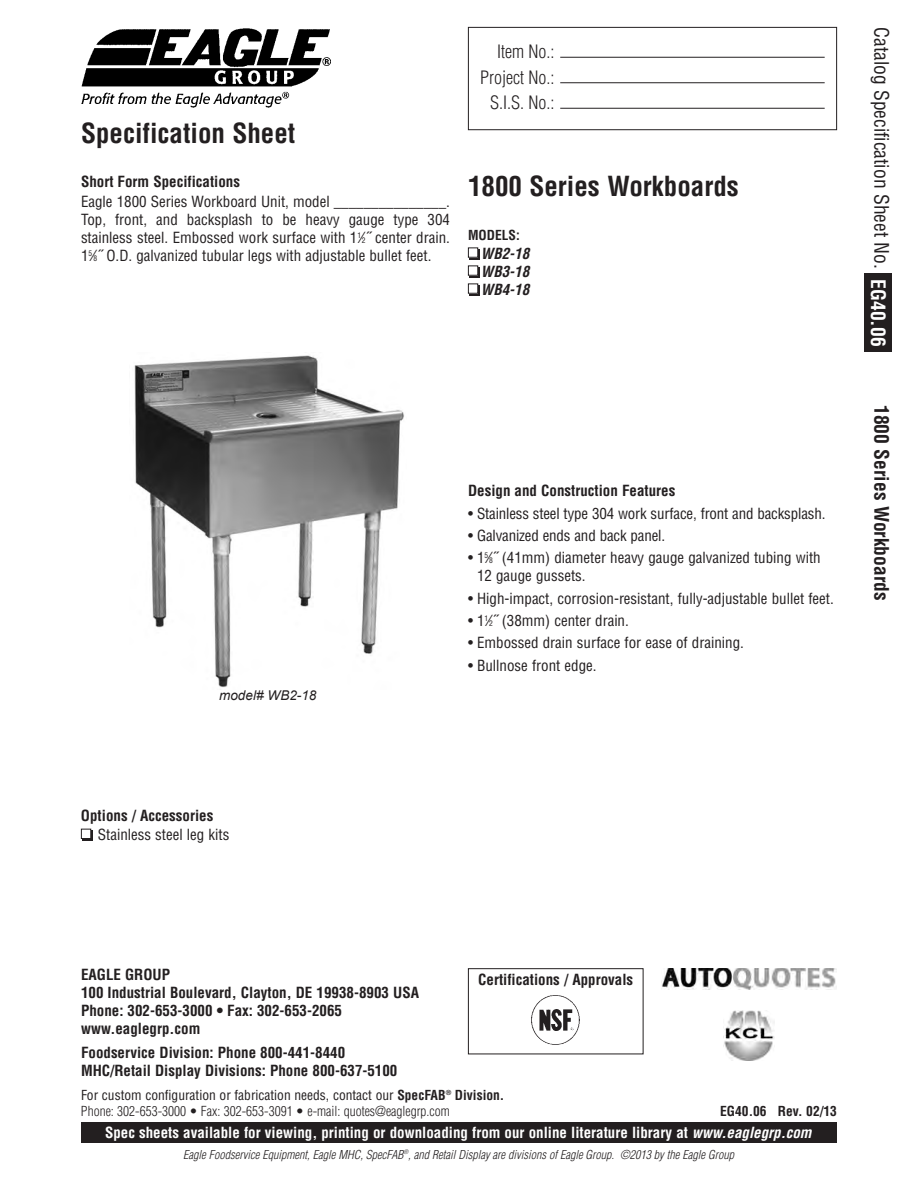
<style>
.page{position:relative;width:918px;height:1188px;background:#fff}
.page>*{position:absolute;margin:0;border:0;box-sizing:border-box;transform-origin:0 0}
.t1{font:700 condensed 27px "Helvetica";color:#231f20}
.t2{font:condensed 19.5px "Helvetica";color:#231f20}
.t3{font:700 condensed 19.5px "Helvetica";color:#231f20}
.t4{font:300 condensed 18px/25.5px "Helvetica";color:#231f20;text-align:right}
.t5{font:condensed 15px/18px "Helvetica";color:#231f20;text-align:justify}
.t6{font:700 condensed 15px/18px "Helvetica";color:#231f20}
.t7{font:700 condensed 15px "Helvetica";color:#fff}
.t8{font:italic 700 condensed 15px/18px "Helvetica";color:#231f20;text-align:justify}
.t9{font:300 condensed 13.5px/16.2px "Helvetica";color:#231f20}
.t10{font:700 condensed 13.5px "Helvetica";color:#231f20}
.t11{font:italic 13.5px "Arial";color:#231f20}
.t12{font:italic 300 condensed 12px "Helvetica";color:#231f20}
.s1{font-size:7.5px}
.s2{font-weight:700;color:#fff}
.s3{font-weight:400}
.s4{font-weight:700}
.s5{font-style:italic}
</style>
<div class="page">
<div style="left:864px;top:274px;width:28px;height:78px;background:#231f20"></div>
<div style="left:468px;top:27px;width:369px;height:103px;border:1px solid #231f20"></div>
<hr style="left:560px;top:82px;width:265px;height:1px;background:#231f20">
<hr style="left:560px;top:57px;width:265px;height:1px;background:#231f20">
<hr style="left:560px;top:108px;width:265px;height:1px;background:#231f20">
<img style="left:81px;top:28px;width:250px;height:79px">
<div style="left:81px;top:1122px;width:756px;height:21px;background:#231f20"></div>
<div style="left:82px;top:830px;width:11px;height:10px;background:#231f20"></div>
<div style="left:81px;top:829px;width:10px;height:9px;background:#fff"></div>
<div style="left:81px;top:829px;width:10px;height:10px;border:1px solid #231f20"></div>
<img style="left:724px;top:1011px;width:51px;height:49px">
<img style="left:662px;top:968px;width:175px;height:22px">
<div style="left:470px;top:249px;width:10px;height:10px;background:#231f20"></div>
<div style="left:468px;top:248px;width:10px;height:9px;background:#fff"></div>
<div style="left:468px;top:248px;width:10px;height:10px;border:1px solid #231f20"></div>
<div style="left:470px;top:267px;width:10px;height:10px;background:#231f20"></div>
<div style="left:468px;top:266px;width:10px;height:9px;background:#fff"></div>
<div style="left:468px;top:266px;width:10px;height:10px;border:1px solid #231f20"></div>
<div style="left:470px;top:285px;width:10px;height:10px;background:#231f20"></div>
<div style="left:468px;top:284px;width:10px;height:9px;background:#fff"></div>
<div style="left:468px;top:284px;width:10px;height:10px;border:1px solid #231f20"></div>
<img style="left:134px;top:355px;width:270px;height:333px">
<div style="left:468px;top:968px;width:175px;height:86px;border:1px solid #231f20"></div>
<img style="left:531px;top:994px;width:50px;height:51px;border-radius:50%">
<h1 class="t1" style="left:81px;top:117px;width:216px">Specification Sheet</h1>
<p class="t6" style="left:81px;top:172px;width:161px">Short Form Specifications</p>
<p class="t5" style="left:81px;top:192px;width:371px">Eagle 1800 Series Workboard Unit, model _______________.<br>Top, front, and backsplash to be heavy gauge type 304 stainless steel. Embossed work surface with 1<sup>1</sup>⁄<span class="s1">2</span>˝ center drain.<br>1<sup>5</sup>⁄<span class="s1">8</span>˝ O.D. galvanized tubular legs with adjustable bullet feet.</p>
<p class="t4" style="left:480px;top:39px;width:76px">Item No.:<br>Project No.:<br>S.I.S. No.:</p>
<h1 class="t1" style="left:468px;top:170px;width:272px">1800 Series Workboards</h1>
<p class="t10" style="left:468px;top:227px;width:53px">MODELS:</p>
<p class="t8" style="left:481px;top:244px;width:50px">WB2-18<br>WB3-18<br>WB4-18</p>
<p class="t11" style="left:219px;top:687px;width:99px">model# WB2-18</p>
<p class="t6" style="left:468px;top:482px;width:209px">Design and Construction Features</p>
<p class="t5" style="left:468px;top:504px;width:359px">• Stainless steel type 304 work surface, front and backsplash.</p>
<p class="t5" style="left:468px;top:526px;width:199px">• Galvanized ends and back panel.</p>
<p class="t5" style="left:477px;top:549px;width:345px;text-indent:-9px">• 1<sup>5</sup>⁄<span class="s1">8</span>˝ (41mm) diameter heavy gauge galvanized tubing with<br>12 gauge gussets.</p>
<p class="t5" style="left:468px;top:589px;width:367px">• High-impact, corrosion-resistant, fully-adjustable bullet feet.</p>
<p class="t5" style="left:468px;top:611px;width:162px">• 1<sup>1</sup>⁄<span class="s1">2</span>˝ (38mm) center drain.</p>
<p class="t5" style="left:468px;top:634px;width:278px">• Embossed drain surface for ease of draining.</p>
<p class="t5" style="left:468px;top:656px;width:130px">• Bullnose front edge.</p>
<h2 class="t2" style="left:894px;top:27px;width:321px;rotate:90deg">Catalog Specification Sheet No. <span class="s2">EG40.06</span></h2>
<h2 class="t3" style="left:893px;top:405px;width:197px;rotate:90deg">1800 Series Workboards</h2>
<p class="t6" style="left:81px;top:807px;width:134px">Options / Accessories</p>
<p class="t5" style="left:98px;top:825px;width:133px">Stainless steel leg kits</p>
<p class="t6" style="left:81px;top:965px;width:340px">EAGLE GROUP<br>100 Industrial Boulevard, Clayton, DE 19938-8903 USA<br>Phone: 302-653-3000 • Fax: 302-653-2065 www.eaglegrp.com</p>
<p class="t6" style="left:81px;top:1044px;width:318px">Foodservice Division: Phone 800-441-8440<br>MHC/Retail Display Divisions: Phone 800-637-5100</p>
<p class="t6" style="left:478px;top:970px;width:156px">Certifications / Approvals</p>
<p class="t9" style="left:81px;top:1087px;width:425px"><span class="s3">For custom configuration or fabrication needs, contact our</span> <span class="s4">SpecFAB</span><sup>®</sup> <span class="s4">Division.<br></span>Phone: 302-653-3000 • Fax: 302-653-3091 • e-mail: quotes@eaglegrp.com</p>
<p class="t10" style="left:720px;top:1103px;width:118px">EG40.06 Rev. 02/13</p>
<p class="t7" style="left:105px;top:1123px;width:708px">Spec sheets available for viewing, printing or downloading from our online literature library at <span class="s5">www.eaglegrp.com</span></p>
<p class="t12" style="left:183px;top:1147px;width:552px">Eagle Foodservice Equipment, Eagle MHC, SpecFAB<sup>®</sup>, and Retail Display are divisions of Eagle Group. ©2013 by the Eagle Group</p>
</div>
